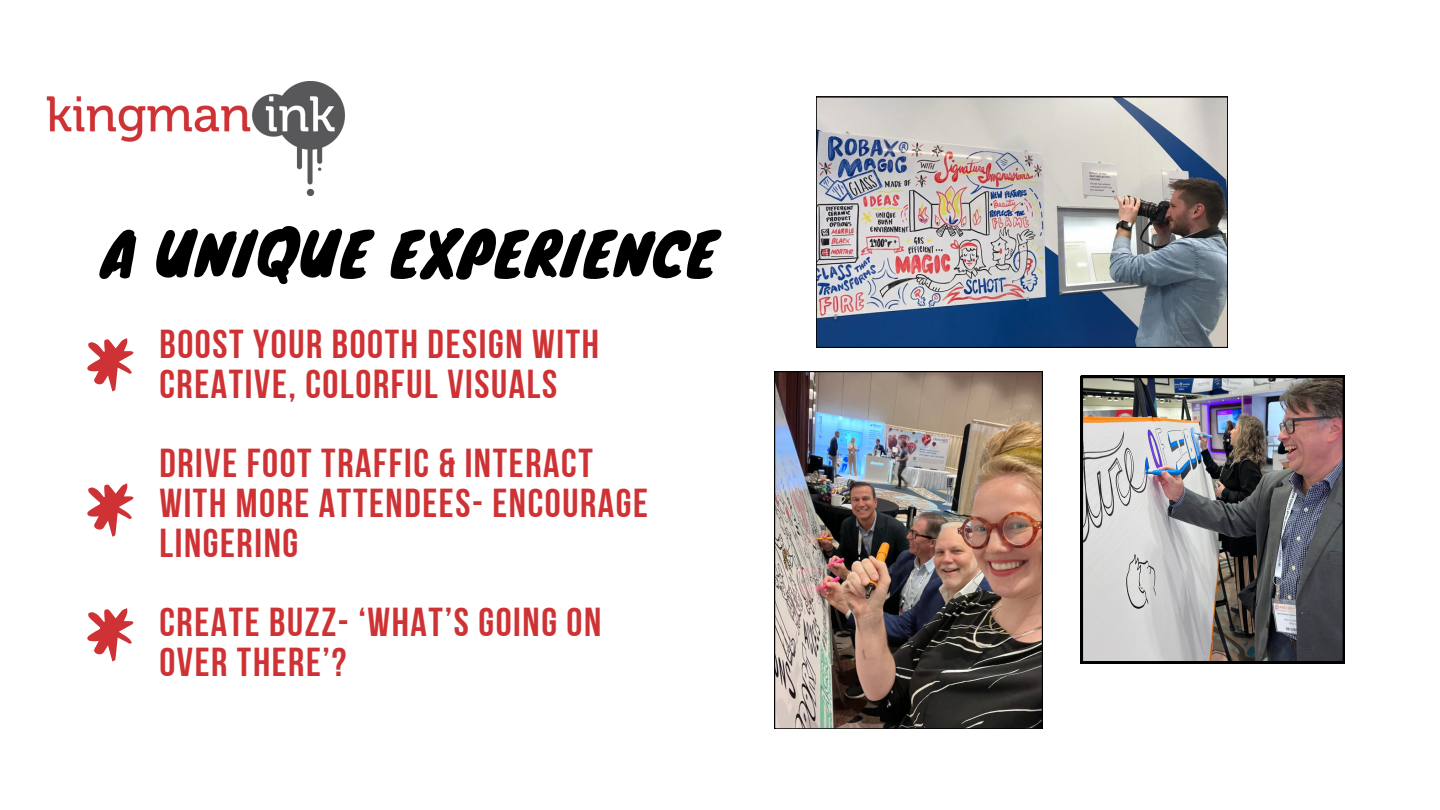
<style>
.page{position:relative;width:1440px;height:810px;background:#fff}
.page>*{position:absolute;margin:0;border:0;box-sizing:border-box;transform-origin:0 0}
.t1{font:90.3px "Mansalva";color:#ce3234}
.t2{font:58.5px "Knewave";letter-spacing:.015em;color:#000}
.t3{font:40.3px/39.8px "Bebas Neue Cyrillic";letter-spacing:.04em;color:#ce3234}
</style>
<div class="page">
<img style="left:816px;top:97px;width:412px;height:250px">
<img style="left:1081px;top:376px;width:264px;height:287px">
<img style="left:774px;top:371px;width:269px;height:358px">
<img style="left:47px;top:81px;width:298px;height:115px">
<p class="t2" style="left:101px;top:206px;width:617px">A UNIQUE EXPERIENCE</p>
<p class="t1" style="left:83px;top:308px;width:57px">*</p>
<p class="t1" style="left:83px;top:453px;width:57px">*</p>
<p class="t1" style="left:83px;top:578px;width:57px">*</p>
<p class="t3" style="left:159px;top:328px;width:441px">BOOST YOUR BOOTH DESIGN WITH</p>
<p class="t3" style="left:159px;top:368px;width:399px">CREATIVE, COLORFUL VISUALS</p>
<p class="t3" style="left:159px;top:447px;width:490px">DRIVE FOOT TRAFFIC &amp; INTERACT<br>WITH MORE ATTENDEES- ENCOURAGE<br>LINGERING</p>
<p class="t3" style="left:159px;top:606px;width:444px">CREATE BUZZ- ‘WHAT’S GOING ON<br>OVER THERE’?</p>
</div>
